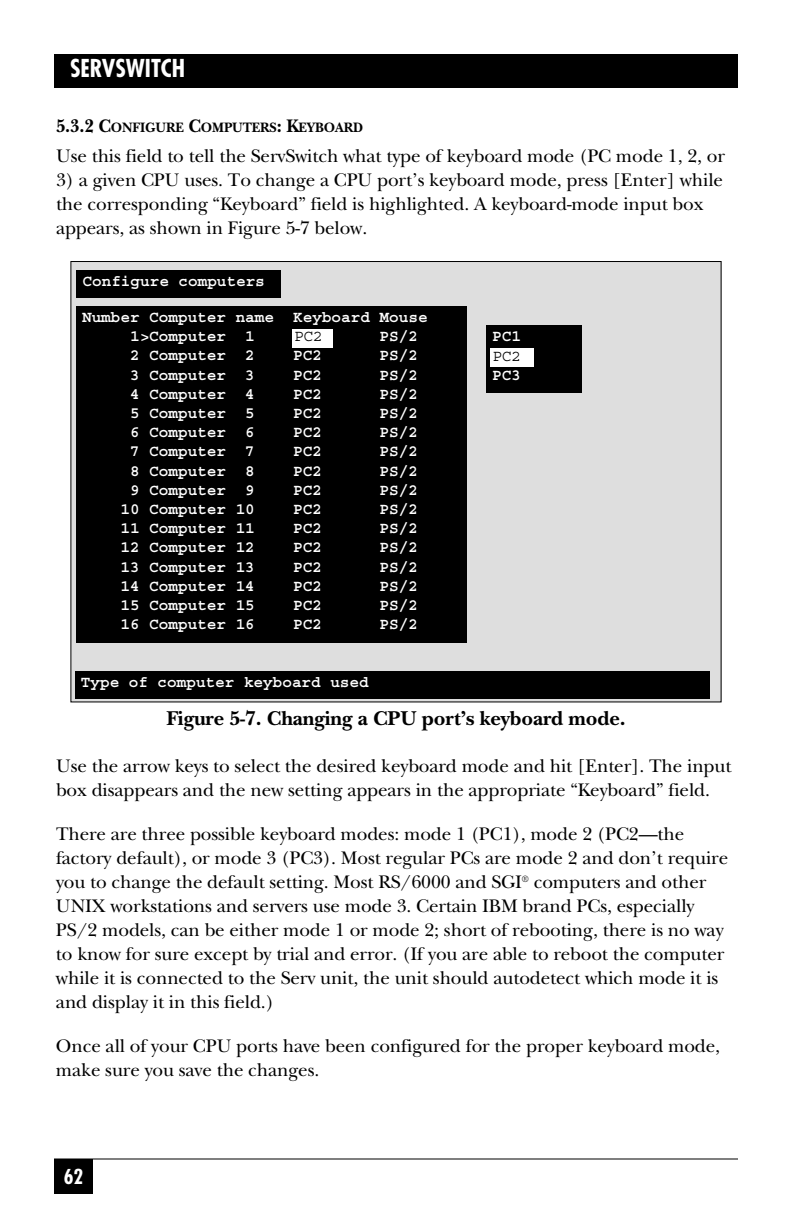
<style>
.page{position:relative;width:792px;height:1224px;background:#fff}
.page>*{position:absolute;margin:0;border:0;box-sizing:border-box;transform-origin:0 0}
.t1{font:700 condensed 24px "Futura";color:#fff}
.t2{font:700 20.8px "New Baskerville";letter-spacing:-.005em;color:#000}
.t3{font:700 condensed 20px "Futura";color:#fff}
.t4{font:19px/24px "New Baskerville";letter-spacing:-.005em;color:#000}
.t5{font:700 16px/19.2px "Courier";color:#fff}
.t6{font:16px "Courier";color:#000}
.t7{font:700 14.2px "New Baskerville";letter-spacing:-.005em;color:#000;scale:.95 1}
.s1{font-size:19px}
</style>
<div class="page">
<div style="left:54px;top:54px;width:684px;height:34px;background:#000"></div>
<div style="left:54px;top:1159px;width:39px;height:35px;background:#000"></div>
<div style="left:71px;top:262px;width:650px;height:440px;background:#dedede"></div>
<hr style="left:54px;top:1158px;width:684px;height:2px;background:#000">
<div style="left:486px;top:325px;width:95px;height:68px;background:#000"></div>
<div style="left:77px;top:270px;width:204px;height:27px;background:#000"></div>
<div style="left:75px;top:671px;width:634px;height:27px;background:#000"></div>
<div style="left:76px;top:306px;width:391px;height:337px;background:#000"></div>
<div style="left:292px;top:329px;width:40px;height:19px;background:#fff"></div>
<div style="left:490px;top:348px;width:44px;height:19px;background:#fff"></div>
<p class="t1" style="left:70px;top:58px;width:117px">SERVSWITCH</p>
<p class="t7" style="left:56px;top:122px;width:325px"><span class="s1">5.3.2 C</span>ONFIGURE <span class="s1">C</span>OMPUTERS<span class="s1">: K</span>EYBOARD</p>
<p class="t4" style="left:56px;top:146px;width:670px">Use this field to tell the ServSwitch what type of keyboard mode (PC mode 1, 2, or</p>
<p class="t4" style="left:56px;top:170px;width:669px">3) a given CPU uses. To change a CPU port’s keyboard mode, press [Enter] while the corresponding “Keyboard” field is highlighted. A keyboard-mode input box appears, as shown in Figure 5-7 below.</p>
<p class="t5" style="left:83px;top:273px;width:184px">Configure computers</p>
<p class="t5" style="left:130px;top:309px;width:299px;text-indent:-48px">Number Computer name Keyboard Mouse<br>1&gt;Computer 1</p>
<p class="t5" style="left:380px;top:328px;width:40px">PS/2</p>
<p class="t6" style="left:294px;top:331px;width:30px">PC2</p>
<p class="t5" style="left:130px;top:347px;width:126px">2 Computer 2</p>
<p class="t5" style="left:293px;top:347px;width:30px">PC2</p>
<p class="t5" style="left:380px;top:347px;width:40px">PS/2</p>
<p class="t5" style="left:130px;top:366px;width:126px">3 Computer 3</p>
<p class="t5" style="left:293px;top:366px;width:30px">PC2</p>
<p class="t5" style="left:380px;top:366px;width:40px">PS/2</p>
<p class="t5" style="left:130px;top:385px;width:126px">4 Computer 4</p>
<p class="t5" style="left:293px;top:385px;width:30px">PC2</p>
<p class="t5" style="left:380px;top:385px;width:40px">PS/2</p>
<p class="t5" style="left:130px;top:405px;width:126px">5 Computer 5</p>
<p class="t5" style="left:293px;top:405px;width:30px">PC2</p>
<p class="t5" style="left:380px;top:405px;width:40px">PS/2</p>
<p class="t5" style="left:130px;top:424px;width:126px">6 Computer 6</p>
<p class="t5" style="left:293px;top:424px;width:30px">PC2</p>
<p class="t5" style="left:380px;top:424px;width:40px">PS/2</p>
<p class="t5" style="left:130px;top:443px;width:126px">7 Computer 7</p>
<p class="t5" style="left:293px;top:443px;width:30px">PC2</p>
<p class="t5" style="left:380px;top:443px;width:40px">PS/2</p>
<p class="t5" style="left:130px;top:462px;width:126px">8 Computer 8</p>
<p class="t5" style="left:293px;top:462px;width:30px">PC2</p>
<p class="t5" style="left:380px;top:462px;width:40px">PS/2</p>
<p class="t5" style="left:130px;top:481px;width:126px">9 Computer 9</p>
<p class="t5" style="left:293px;top:481px;width:30px">PC2</p>
<p class="t5" style="left:380px;top:481px;width:40px">PS/2</p>
<p class="t5" style="left:121px;top:501px;width:136px">10 Computer 10</p>
<p class="t5" style="left:293px;top:501px;width:30px">PC2</p>
<p class="t5" style="left:380px;top:501px;width:40px">PS/2</p>
<p class="t5" style="left:121px;top:520px;width:136px">11 Computer 11</p>
<p class="t5" style="left:293px;top:520px;width:30px">PC2</p>
<p class="t5" style="left:380px;top:520px;width:40px">PS/2</p>
<p class="t5" style="left:121px;top:539px;width:136px">12 Computer 12</p>
<p class="t5" style="left:293px;top:539px;width:30px">PC2</p>
<p class="t5" style="left:380px;top:539px;width:40px">PS/2</p>
<p class="t5" style="left:121px;top:558px;width:136px">13 Computer 13</p>
<p class="t5" style="left:293px;top:558px;width:30px">PC2</p>
<p class="t5" style="left:380px;top:558px;width:40px">PS/2</p>
<p class="t5" style="left:121px;top:577px;width:136px">14 Computer 14</p>
<p class="t5" style="left:293px;top:577px;width:30px">PC2</p>
<p class="t5" style="left:380px;top:577px;width:40px">PS/2</p>
<p class="t5" style="left:121px;top:597px;width:136px">15 Computer 15</p>
<p class="t5" style="left:293px;top:597px;width:30px">PC2</p>
<p class="t5" style="left:380px;top:597px;width:40px">PS/2</p>
<p class="t5" style="left:121px;top:616px;width:136px">16 Computer 16</p>
<p class="t5" style="left:293px;top:616px;width:30px">PC2</p>
<p class="t5" style="left:380px;top:616px;width:40px">PS/2</p>
<p class="t5" style="left:81px;top:674px;width:289px">Type of computer keyboard used</p>
<p class="t5" style="left:492px;top:328px;width:30px">PC1</p>
<p class="t5" style="left:492px;top:366px;width:30px">PC3</p>
<p class="t6" style="left:492px;top:350px;width:30px">PC2</p>
<p class="t2" style="left:166px;top:711px;width:461px">Figure 5-7. Changing a CPU port’s keyboard mode.</p>
<p class="t4" style="left:56px;top:757px;width:677px">Use the arrow keys to select the desired keyboard mode and hit [Enter]. The input box disappears and the new setting appears in the appropriate “Keyboard” field.</p>
<p class="t4" style="left:56px;top:825px;width:674px">There are three possible keyboard modes: mode 1 (PC1), mode 2 (PC2—the factory default), or mode 3 (PC3). Most regular PCs are mode 2 and don’t require you to change the default setting. Most RS/6000 and SGI<sup>®</sup> computers and other UNIX workstations and servers use mode 3. Certain IBM brand PCs, especially PS/2 models, can be either mode 1 or mode 2; short of rebooting, there is no way to know for sure except by trial and error. (If you are able to reboot the computer while it is connected to the Serv unit, the unit should autodetect which mode it is and display it in this field.)</p>
<p class="t4" style="left:56px;top:1037px;width:666px">Once all of your CPU ports have been configured for the proper keyboard mode, make sure you save the changes.</p>
<p class="t3" style="left:64px;top:1168px;width:21px">62</p>
</div>
